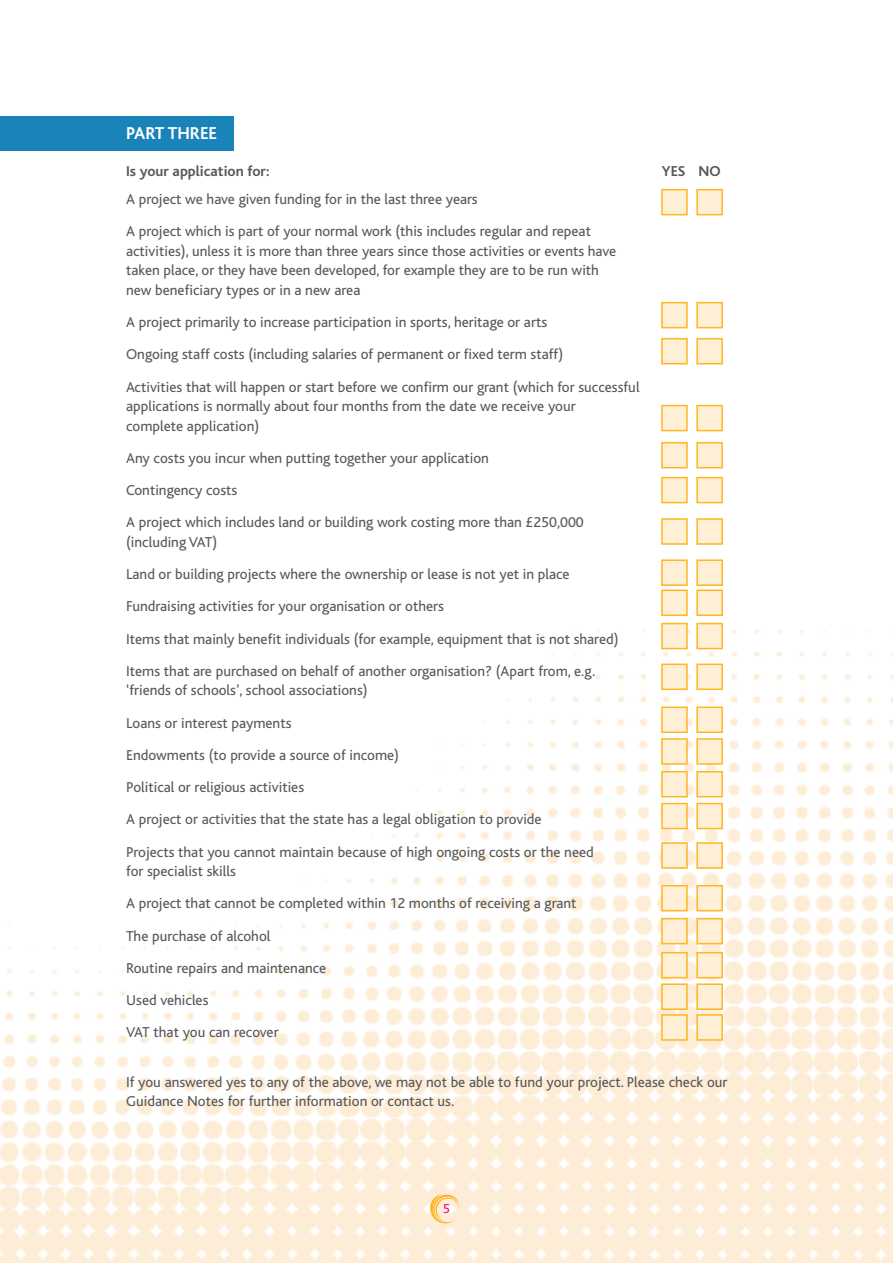
<style>
.page{position:relative;width:893px;height:1263px;background:#fff}
.page>*{position:absolute;margin:0;border:0;box-sizing:border-box;transform-origin:0 0}
.t1{font:700 18px "Bliss";color:#fff}
.t2{font:15px/19.5px "Bliss";color:#57585a}
.t3{font:700 15px "Bliss";color:#57585a}
.t4{font:13.5px "Bliss";color:#ed088c}
</style>
<div class="page">
<img style="left:0;top:328px;width:893px;height:935px">
<div style="left:0;top:117px;width:234px;height:34px;background:#1a83b9"></div>
<svg style="left:430px;top:1194px;width:29px;height:30px"></svg>
<div style="left:661px;top:189px;width:27px;height:26px;background:#ffefd6;border:2px solid #ffb620"></div>
<div style="left:661px;top:302px;width:27px;height:26px;background:#ffefd6;border:2px solid #ffb620"></div>
<div style="left:661px;top:338px;width:27px;height:26px;background:#ffefd6;border:2px solid #ffb620"></div>
<div style="left:661px;top:405px;width:27px;height:26px;background:#ffefd6;border:2px solid #ffb620"></div>
<div style="left:661px;top:442px;width:27px;height:26px;background:#ffefd6;border:2px solid #ffb620"></div>
<div style="left:661px;top:477px;width:27px;height:26px;background:#ffefd6;border:2px solid #ffb620"></div>
<div style="left:661px;top:518px;width:27px;height:27px;background:#ffefd6;border:2px solid #ffb620"></div>
<div style="left:661px;top:559px;width:27px;height:27px;background:#ffefd6;border:2px solid #ffb620"></div>
<div style="left:661px;top:589px;width:27px;height:27px;background:#ffefd6;border:2px solid #ffb620"></div>
<div style="left:661px;top:623px;width:27px;height:26px;background:#ffefd6;border:2px solid #ffb620"></div>
<div style="left:661px;top:663px;width:27px;height:27px;background:#ffefd6;border:2px solid #ffb620"></div>
<div style="left:661px;top:706px;width:27px;height:27px;background:#ffefd6;border:2px solid #ffb620"></div>
<div style="left:661px;top:738px;width:27px;height:27px;background:#ffefd6;border:2px solid #ffb620"></div>
<div style="left:661px;top:771px;width:27px;height:26px;background:#ffefd6;border:2px solid #ffb620"></div>
<div style="left:661px;top:803px;width:27px;height:26px;background:#ffefd6;border:2px solid #ffb620"></div>
<div style="left:661px;top:842px;width:27px;height:27px;background:#ffefd6;border:2px solid #ffb620"></div>
<div style="left:661px;top:885px;width:27px;height:26px;background:#ffefd6;border:2px solid #ffb620"></div>
<div style="left:661px;top:918px;width:27px;height:26px;background:#ffefd6;border:2px solid #ffb620"></div>
<div style="left:661px;top:952px;width:27px;height:26px;background:#ffefd6;border:2px solid #ffb620"></div>
<div style="left:661px;top:1014px;width:27px;height:27px;background:#ffefd6;border:2px solid #ffb620"></div>
<div style="left:661px;top:983px;width:27px;height:27px;background:#ffefd6;border:2px solid #ffb620"></div>
<div style="left:696px;top:189px;width:27px;height:26px;background:#ffefd6;border:2px solid #ffb620"></div>
<div style="left:696px;top:302px;width:27px;height:26px;background:#ffefd6;border:2px solid #ffb620"></div>
<div style="left:696px;top:338px;width:27px;height:26px;background:#ffefd6;border:2px solid #ffb620"></div>
<div style="left:696px;top:405px;width:27px;height:26px;background:#ffefd6;border:2px solid #ffb620"></div>
<div style="left:696px;top:442px;width:27px;height:26px;background:#ffefd6;border:2px solid #ffb620"></div>
<div style="left:696px;top:477px;width:27px;height:26px;background:#ffefd6;border:2px solid #ffb620"></div>
<div style="left:696px;top:518px;width:27px;height:27px;background:#ffefd6;border:2px solid #ffb620"></div>
<div style="left:696px;top:559px;width:27px;height:27px;background:#ffefd6;border:2px solid #ffb620"></div>
<div style="left:696px;top:589px;width:27px;height:27px;background:#ffefd6;border:2px solid #ffb620"></div>
<div style="left:696px;top:623px;width:27px;height:26px;background:#ffefd6;border:2px solid #ffb620"></div>
<div style="left:696px;top:663px;width:27px;height:27px;background:#ffefd6;border:2px solid #ffb620"></div>
<div style="left:696px;top:706px;width:27px;height:27px;background:#ffefd6;border:2px solid #ffb620"></div>
<div style="left:696px;top:738px;width:27px;height:27px;background:#ffefd6;border:2px solid #ffb620"></div>
<div style="left:696px;top:771px;width:27px;height:26px;background:#ffefd6;border:2px solid #ffb620"></div>
<div style="left:696px;top:803px;width:27px;height:26px;background:#ffefd6;border:2px solid #ffb620"></div>
<div style="left:696px;top:842px;width:27px;height:27px;background:#ffefd6;border:2px solid #ffb620"></div>
<div style="left:696px;top:885px;width:27px;height:26px;background:#ffefd6;border:2px solid #ffb620"></div>
<div style="left:696px;top:918px;width:27px;height:26px;background:#ffefd6;border:2px solid #ffb620"></div>
<div style="left:696px;top:952px;width:27px;height:26px;background:#ffefd6;border:2px solid #ffb620"></div>
<div style="left:696px;top:1014px;width:27px;height:27px;background:#ffefd6;border:2px solid #ffb620"></div>
<div style="left:696px;top:983px;width:27px;height:27px;background:#ffefd6;border:2px solid #ffb620"></div>
<p class="t1" style="left:126px;top:124px;width:92px">PART THREE</p>
<p class="t3" style="left:126px;top:163px;width:145px">Is your application for:</p>
<p class="t3" style="left:662px;top:163px;width:60px">YES NO</p>
<p class="t2" style="left:126px;top:190px;width:353px">A project we have given funding for in the last three years</p>
<p class="t2" style="left:126px;top:222px;width:492px">A project which is part of your normal work (this includes regular and repeat activities), unless it is more than three years since those activities or events have taken place, or they have been developed, for example they are to be run with new beneficiary types or in a new area</p>
<p class="t2" style="left:126px;top:313px;width:423px">A project primarily to increase participation in sports, heritage or arts</p>
<p class="t2" style="left:126px;top:345px;width:439px">Ongoing staff costs (including salaries of permanent or fixed term staff)</p>
<p class="t2" style="left:126px;top:377px;width:515px">Activities that will happen or start before we confirm our grant (which for successful applications is normally about four months from the date we receive your<br>complete application)</p>
<p class="t2" style="left:126px;top:448px;width:364px">Any costs you incur when putting together your application</p>
<p class="t2" style="left:126px;top:481px;width:113px">Contingency costs</p>
<p class="t2" style="left:126px;top:513px;width:459px">A project which includes land or building work costing more than £250,000 (including VAT)</p>
<p class="t2" style="left:126px;top:565px;width:445px">Land or building projects where the ownership or lease is not yet in place</p>
<p class="t2" style="left:126px;top:597px;width:319px">Fundraising activities for your organisation or others</p>
<p class="t2" style="left:126px;top:629px;width:494px">Items that mainly benefit individuals (for example, equipment that is not shared)</p>
<p class="t2" style="left:126px;top:661px;width:471px">Items that are purchased on behalf of another organisation? (Apart from, e.g. ‘friends of schools’, school associations)</p>
<p class="t2" style="left:126px;top:713px;width:167px">Loans or interest payments</p>
<p class="t2" style="left:126px;top:745px;width:274px">Endowments (to provide a source of income)</p>
<p class="t2" style="left:126px;top:778px;width:180px">Political or religious activities</p>
<p class="t2" style="left:126px;top:810px;width:417px">A project or activities that the state has a legal obligation to provide</p>
<p class="t2" style="left:126px;top:842px;width:469px">Projects that you cannot maintain because of high ongoing costs or the need for specialist skills</p>
<p class="t2" style="left:126px;top:894px;width:452px">A project that cannot be completed within 12 months of receiving a grant</p>
<p class="t2" style="left:126px;top:926px;width:146px">The purchase of alcohol</p>
<p class="t2" style="left:126px;top:958px;width:202px">Routine repairs and maintenance</p>
<p class="t2" style="left:126px;top:991px;width:84px">Used vehicles</p>
<p class="t2" style="left:126px;top:1023px;width:154px">VAT that you can recover</p>
<p class="t2" style="left:126px;top:1072px;width:603px">If you answered yes to any of the above, we may not be able to fund your project. Please check our<br>Guidance Notes for further information or contact us.</p>
<p class="t4" style="left:443px;top:1201px;width:9px">5</p>
</div>
